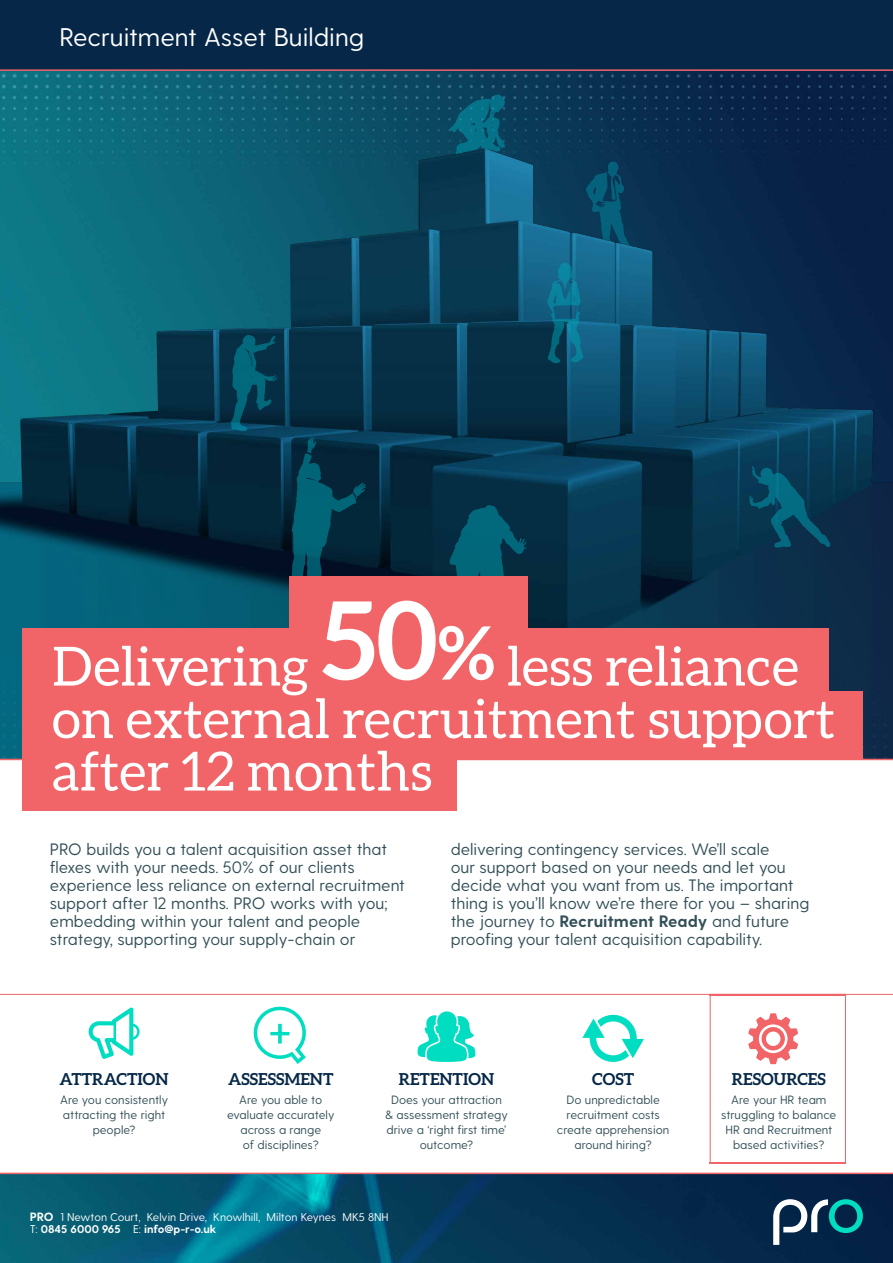
<style>
.page{position:relative;width:893px;height:1263px;background:#fff}
.page>*{position:absolute;margin:0;border:0;box-sizing:border-box;transform-origin:0 0}
.t1{font:54px/52.5px "Aleo";color:#fff}
.t2{font:25.5px "Greycliff CF";color:#fff}
.t3{font:16.5px/18px "Greycliff CF";color:#324f57}
.t4{font:700 16.5px "Aleo";color:#062747}
.t5{font:12px/15px "Greycliff CF";color:#324f57;text-align:center}
.t6{font:11.25px/12px "Greycliff CF";color:#fff}
.s1{font-weight:700;font-size:108px}
.s2{font-weight:700;font-size:73.5px}
.s3{font-weight:700}
.s4{font-weight:700;font-size:12px}
</style>
<div class="page">
<img style="left:0;top:1174px;width:893px;height:89px">
<svg style="left:773px;top:1199px;width:90px;height:46px"></svg>
<hr style="left:0;top:1172px;width:893px;height:2px;background:#f16467">
<img style="left:0;top:71px;width:893px;height:688px">
<svg style="left:586px;top:162px;width:50px;height:94px;background:#0b4d6c"></svg>
<svg style="left:450px;top:94px;width:55px;height:68px;background:#085e77"></svg>
<svg style="left:231px;top:335px;width:47px;height:96px;background:#04475d"></svg>
<svg style="left:749px;top:466px;width:81px;height:82px;background:#06455e"></svg>
<svg style="left:547px;top:263px;width:36px;height:100px;background:#0d6785"></svg>
<svg style="left:450px;top:505px;width:77px;height:71px;background:#034f63"></svg>
<svg style="left:291px;top:437px;width:75px;height:139px;background:#023b4f"></svg>
<hr style="left:0;top:759px;width:893px;height:1px;background:#f16467">
<div style="left:0;top:0;width:893px;height:70px;background:#062747"></div>
<hr style="left:0;top:69px;width:893px;height:2px;background:#f16467">
<div style="left:710px;top:994px;width:136px;height:170px;border:1px solid #f16467"></div>
<hr style="left:710px;top:994px;width:136px;height:2px;background:#f16467">
<hr style="left:710px;top:1162px;width:136px;height:2px;background:#f16467">
<svg style="left:89px;top:1007px;width:51px;height:52px"></svg>
<svg style="left:253px;top:1006px;width:53px;height:58px"></svg>
<svg style="left:417px;top:1011px;width:59px;height:51px"></svg>
<svg style="left:582px;top:1015px;width:62px;height:47px"></svg>
<svg style="left:748px;top:1013px;width:50px;height:51px"></svg>
<hr style="left:0;top:994px;width:893px;height:1px;background:#f16467">
<div style="left:22px;top:628px;width:807px;height:77px;background:#f16467"></div>
<div style="left:22px;top:692px;width:841px;height:68px;background:#f16467"></div>
<div style="left:22px;top:740px;width:434px;height:70px;background:#f16467"></div>
<div style="left:289px;top:576px;width:238px;height:57px;background:#f16467"></div>
<h2 class="t2" style="left:60px;top:22px;width:306px">Recruitment Asset Building</h2>
<h1 class="t1" style="left:52px;top:639px;width:785px">Delivering <span class="s1">50</span><span class="s2">%</span> less reliance on external recruitment support after 12 months</h1>
<p class="t3" style="left:50px;top:841px;width:356px">PRO builds you a talent acquisition asset that flexes with your needs. 50% of our clients experience less reliance on external recruitment support after 12 months. PRO works with you; embedding within your talent and people strategy, supporting your supply-chain or</p>
<p class="t3" style="left:451px;top:841px;width:360px">delivering contingency services. We’ll scale<br>our support based on your needs and let you decide what you want from us. The important thing is you’ll know we’re there for you – sharing the journey to <span class="s3">Recruitment Ready</span> and future proofing your talent acquisition capability.</p>
<p class="t4" style="left:60px;top:1069px;width:111px">ATTRACTION</p>
<p class="t5" style="left:60px;top:1093px;width:110px">Are you consistently attracting the right people?</p>
<p class="t4" style="left:228px;top:1069px;width:95px">ASSESSMENT</p>
<p class="t5" style="left:227px;top:1093px;width:109px">Are you able to evaluate accurately across a range<br>of disciplines?</p>
<p class="t4" style="left:399px;top:1069px;width:53px">RETENTION</p>
<p class="t5" style="left:385px;top:1093px;width:124px">Does your attraction<br>&amp; assessment strategy drive a ‘right first time’ outcome?</p>
<p class="t6" style="left:30px;top:1211px;width:360px"><span class="s4">PRO</span> 1 Newton Court, Kelvin Drive, Knowlhill, Milton Keynes MK5 8NH<br>T: <span class="s3">0845 6000 965</span> E: <span class="s3">info@p-r-o.uk</span></p>
<p class="t4" style="left:592px;top:1069px;width:43px">COST</p>
<p class="t5" style="left:557px;top:1093px;width:114px">Do unpredictable recruitment costs create apprehension around hiring?</p>
<p class="t4" style="left:732px;top:1069px;width:95px">RESOURCES</p>
<p class="t5" style="left:721px;top:1093px;width:117px">Are your HR team struggling to balance<br>HR and Recruitment based activities?</p>
</div>
